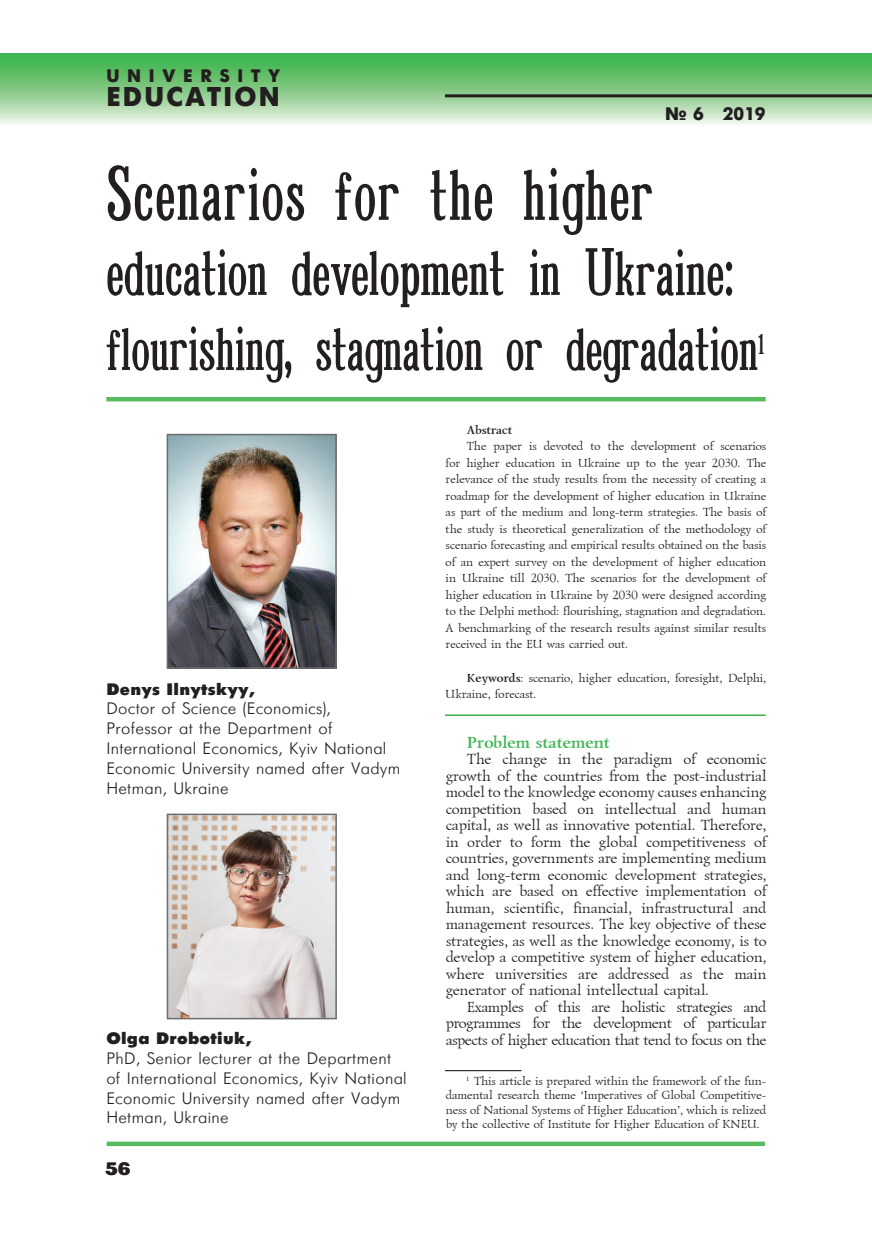
<style>
.page{position:relative;width:872px;height:1234px;background:#fff}
.page>*{position:absolute;margin:0;border:0;box-sizing:border-box;transform-origin:0 0}
.t1{font:75px "Bruskovaya Compressed";letter-spacing:.02em;color:#231f20}
.t2{font:66px "Bruskovaya Compressed";color:#231f20}
.t3{font:63px "Bruskovaya Compressed";color:#231f20}
.t4{font:27.9px "Bruskovaya Compressed";color:#231f20}
.t5{font:27px "Ukrainian Futuris Extra";letter-spacing:.085em;color:#231f20}
.t6{font:18px "Ukrainian Futuris Extra";letter-spacing:.43em;color:#231f20}
.t7{font:18px "Ukrainian Xenia Extended";color:#231f20}
.t8{font:16.5px/19.8px "Ukrainian Futuris";letter-spacing:.02em;color:#231f20}
.t9{font:800 16.5px "Ukrainian Futuris";letter-spacing:.02em;color:#231f20}
.t10{font:700 16.5px "Ukrainian Lazurski";color:#3fb654}
.t11{font:15px/16.5px "Ukrainian Lazurski";letter-spacing:-.01em;color:#231f20;text-align:justify}
.t12{font:12px/16.5px "Ukrainian Lazurski";color:#231f20;text-align:justify}
.t13{font:700 12px "Ukrainian Lazurski";color:#231f20}
.s1{font-weight:700}
</style>
<div class="page">
<svg style="left:0;top:53px;width:872px;height:71px;background:#87cc8c"></svg>
<hr style="left:445px;top:94px;width:427px;height:3px;background:#231f20">
<svg style="left:107px;top:1141px;width:658px;height:4px;background:#71c579"></svg>
<hr style="left:106px;top:397px;width:659px;height:4px;background:#58bb62">
<hr style="left:445px;top:1069px;width:76px;height:1px;background:#231f20">
<hr style="left:445px;top:714px;width:320px;height:1px;background:#40ae49">
<img style="left:170px;top:437px;width:164px;height:228px">
<div style="left:167px;top:434px;width:170px;height:234px;border:2px solid #6c6d70"></div>
<img style="left:170px;top:816px;width:164px;height:200px">
<div style="left:167px;top:813px;width:170px;height:206px;border:2px solid #6c6d70"></div>
<h3 class="t6" style="left:106px;top:66px;width:175px">UNIVERSITY</h3>
<h3 class="t5" style="left:106px;top:81px;width:175px">EDUCATION</h3>
<h3 class="t6" style="left:665px;top:104px;width:102px">¹ 6 2019</h3>
<h1 class="t1" style="left:106px;top:154px;width:548px">Scenarios for the higher</h1>
<h2 class="t2" style="left:106px;top:237px;width:629px">education development in Ukraine:</h2>
<h3 class="t3" style="left:106px;top:315px;width:653px">flourishing, stagnation or degradation</h3>
<h3 class="t4" style="left:758px;top:330px;width:8px">1</h3>
<h3 class="t9" style="left:106px;top:679px;width:150px">Denys Ilnytskyy,</h3>
<h3 class="t8" style="left:106px;top:699px;width:295px">Doctor of Science (Economics),<br>Professor at the Department of<br>International Economics, Kyiv National<br>Economic University named after Vadym<br>Hetman, Ukraine</h3>
<h3 class="t9" style="left:106px;top:1029px;width:147px">Olga Drobotiuk,</h3>
<h3 class="t8" style="left:106px;top:1048px;width:302px">PhD, Senior lecturer at the Department of International Economics, Kyiv National Economic University named after Vadym Hetman, Ukraine</h3>
<h3 class="t7" style="left:105px;top:1157px;width:27px">56</h3>
<p class="t13" style="left:466px;top:423px;width:47px">Abstract</p>
<p class="t12" style="left:445px;top:438px;width:322px;text-indent:21px">The paper is devoted to the development of scenarios for higher education in Ukraine up to the year 2030. The relevance of the study results from the necessity of creating a roadmap for the development of higher education in Ukraine as part of the medium and long-term strategies. The basis of the study is theoretical generalization of the methodology of scenario forecasting and empirical results obtained on the basis of an expert survey on the development of higher education in Ukraine till 2030. The scenarios for the development of higher education in Ukraine by 2030 were designed according to the Delphi method: flourishing, stagnation and degradation.<br>A benchmarking of the research results against similar results received in the EU was carried out.</p>
<p class="t12" style="left:445px;top:669px;width:322px;text-indent:21px"><span class="s1">Keywords</span>: scenario, higher education, foresight, Delphi,<br>Ukraine, forecast.</p>
<h3 class="t10" style="left:466px;top:733px;width:144px">Problem statement</h3>
<p class="t11" style="left:445px;top:751px;width:322px;text-indent:21px">The change in the paradigm of economic growth of the countries from the post-industrial model to the knowledge economy causes enhancing competition based on intellectual and human capital, as well as innovative potential. Therefore, in order to form the global competitiveness of countries, governments are implementing medium and long-term economic development strategies, which are based on effective implementation of human, scientific, financial, infrastructural and management resources. The key objective of these strategies, as well as the knowledge economy, is to develop a competitive system of higher education, where universities are addressed as the main generator of national intellectual capital.</p>
<p class="t11" style="left:445px;top:998px;width:322px;text-indent:21px">Examples of this are holistic strategies and programmes for the development of particular aspects of higher education that tend to focus on the</p>
<p class="t12" style="left:445px;top:1074px;width:322px;line-height:14.4px;text-indent:21px"><sup>1</sup> This article is prepared within the framework of the fun&shy;damental research theme ‘Imperatives of Global Competitive&shy;ness of National Systems of Higher Education’, which is relized by the collective of Institute for Higher Education of KNEU.</p>
</div>
